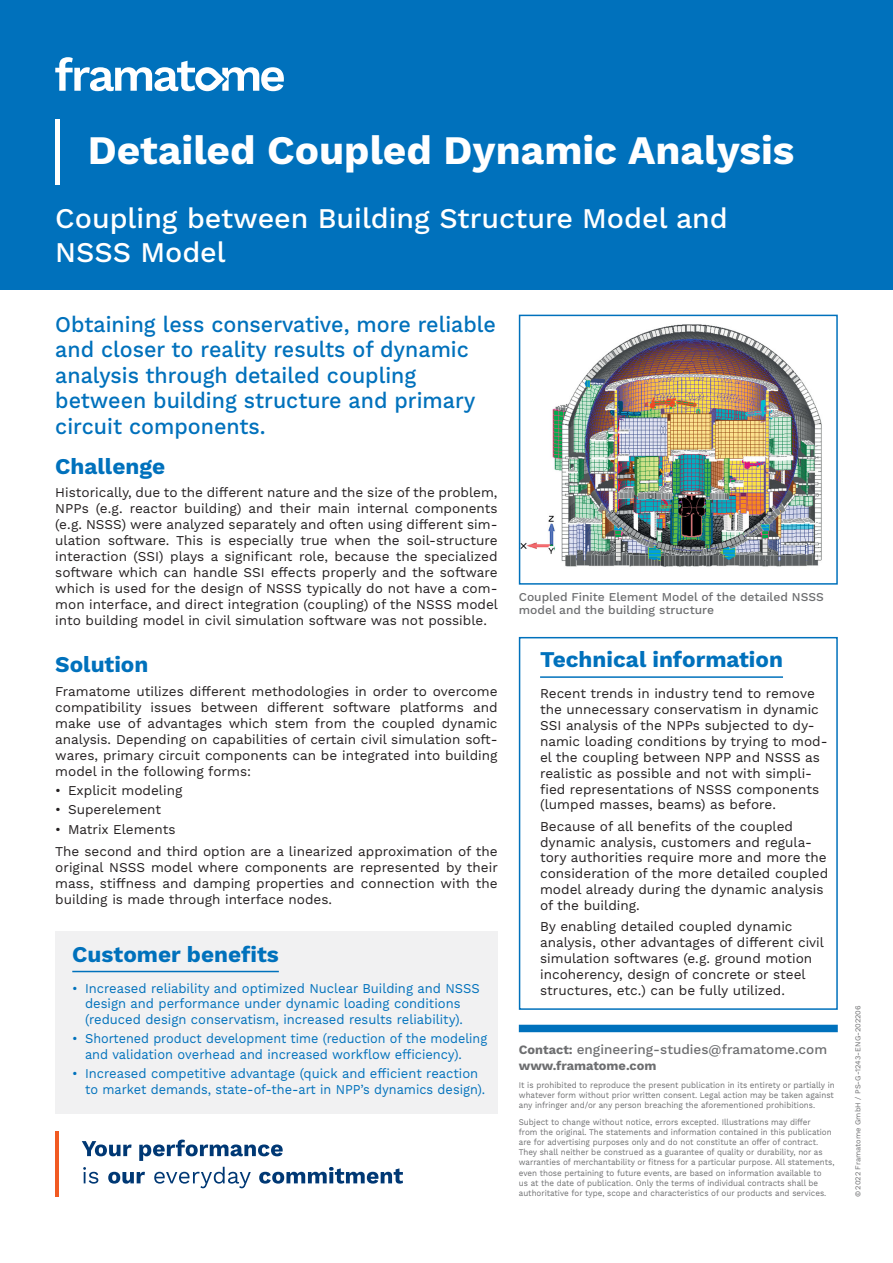
<style>
.page{position:relative;width:893px;height:1263px;background:#fff}
.page>*{position:absolute;margin:0;border:0;box-sizing:border-box;transform-origin:0 0}
.t1{font:700 40.5px "Work Sans";color:#fff}
.t2{font:500 28.5px/34.2px "Work Sans";color:#fff}
.t3{font:500 22.5px/25.5px "Work Sans";color:#0071bc;scale:.95 1}
.t4{font:700 22.5px "Work Sans";color:#0071bc}
.t5{font:13.5px/15.9px "Work Sans";color:#231f20}
.t6{font:13.5px/15.9px "Work Sans";color:#0071bc;scale:.96 1}
.t7{font:500 13.5px "Work Sans";color:#6d6e70}
.t8{font:700 12.75px "Work Sans";color:#6d6e70}
.t9{font:500 12px/13.5px "Work Sans";color:#6d6e70}
.t10{font:8.7px/10.2px "Work Sans";color:#6d6e70;text-align:justify;scale:.92 1}
.t11{font:7.5px "Work Sans";color:#6d6e70}
.s1{font-weight:700;font-size:12.75px}
</style>
<div class="page">
<img style="left:522px;top:324px;width:300px;height:243px">
<div style="left:519px;top:315px;width:319px;height:270px;border:2px solid #0071bc"></div>
<div style="left:0;top:0;width:893px;height:289px;background:#0071bc"></div>
<svg style="left:55px;top:57px;width:229px;height:34px"></svg>
<div style="left:55px;top:931px;width:442px;height:183px;background:#f1f1f2"></div>
<svg style="left:82px;top:1141px;width:50px;height:15px"></svg>
<svg style="left:139px;top:1140px;width:144px;height:21px"></svg>
<svg style="left:83px;top:1167px;width:15px;height:17px"></svg>
<svg style="left:108px;top:1172px;width:37px;height:12px"></svg>
<svg style="left:154px;top:1167px;width:97px;height:21px"></svg>
<svg style="left:259px;top:1167px;width:144px;height:17px"></svg>
<hr style="left:55px;top:1131px;width:3px;height:66px;background:#f15a22">
<hr style="left:72px;top:971px;width:207px;height:1px;background:#0071bc">
<div style="left:519px;top:637px;width:319px;height:373px;border:2px solid #0071bc"></div>
<hr style="left:540px;top:676px;width:243px;height:2px;background:#0071bc">
<div style="left:519px;top:1025px;width:319px;height:7px;background:#0071bc"></div>
<div style="left:55px;top:119px;width:5px;height:66px;background:#fff"></div>
<h1 class="t1" style="left:88px;top:135px;width:708px">Detailed Coupled Dynamic Analysis</h1>
<h2 class="t2" style="left:55px;top:203px;width:674px">Coupling between Building Structure Model and<br>NSSS Model</h2>
<h3 class="t3" style="left:55px;top:313px;width:465px">Obtaining less conservative, more reliable and closer to reality results of dynamic analysis through detailed coupling between building structure and primary circuit components.</h3>
<h3 class="t4" style="left:55px;top:457px;width:111px">Challenge</h3>
<p class="t5" style="left:55px;top:486px;width:444px;text-align:justify">Historically, due to the different nature and the size of the problem, NPPs (e.g. reactor building) and their main internal components (e.g. NSSS) were analyzed separately and often using different sim&shy;ulation software. This is especially true when the soil-structure interaction (SSI) plays a significant role, because the specialized software which can handle SSI effects properly and the software which is used for the design of NSSS typically do not have a com&shy;mon interface, and direct integration (coupling) of the NSSS model into building model in civil simulation software was not possible.</p>
<h3 class="t4" style="left:55px;top:656px;width:95px">Solution</h3>
<p class="t5" style="left:55px;top:684px;width:444px;text-align:justify">Framatome utilizes different methodologies in order to overcome compatibility issues between different software platforms and make use of advantages which stem from the coupled dynamic analysis. Depending on capabilities of certain civil simulation soft&shy;wares, primary circuit components can be integrated into building model in the following forms:</p>
<p class="t5" style="left:55px;top:784px;width:129px">• Explicit modeling</p>
<p class="t5" style="left:55px;top:803px;width:107px">• Superelement</p>
<p class="t5" style="left:55px;top:819px;width:444px;line-height:22.5px">• Matrix Elements<br>The second and third option are a linearized approximation of the</p>
<p class="t5" style="left:55px;top:861px;width:444px;text-align:justify">original NSSS model where components are represented by their mass, stiffness and damping properties and connection with the building is made through interface nodes.</p>
<h3 class="t4" style="left:72px;top:946px;width:208px">Customer benefits</h3>
<p class="t6" style="left:72px;top:981px;width:426px;text-align:center">• Increased reliability and optimized Nuclear Building and NSSS design and performance under dynamic loading conditions (reduced design conservatism, increased results reliability).</p>
<p class="t6" style="left:85px;top:1032px;width:420px;text-indent:-13px">• Shortened product development time (reduction of the modeling and validation overhead and increased workflow efficiency).</p>
<p class="t6" style="left:85px;top:1067px;width:418px;text-indent:-13px">• Increased competitive advantage (quick and efficient reaction to market demands, state-of-the-art in NPP’s dynamics design).</p>
<p class="t9" style="left:519px;top:591px;width:306px">Coupled Finite Element Model of the detailed NSSS model and the building structure</p>
<h3 class="t4" style="left:540px;top:651px;width:244px">Technical information</h3>
<p class="t5" style="left:540px;top:687px;width:289px">Recent trends in industry tend to remove the unnecessary conservatism in dynamic SSI analysis of the NPPs subjected to dy&shy;namic loading conditions by trying to mod&shy;el the coupling between NPP and NSSS as realistic as possible and not with simpli&shy;fied representations of NSSS components (lumped masses, beams) as before.</p>
<p class="t5" style="left:540px;top:819px;width:290px">Because of all benefits of the coupled dynamic analysis, customers and regula&shy;tory authorities require more and more the consideration of the more detailed coupled model already during the dynamic analysis of the building.</p>
<p class="t5" style="left:540px;top:920px;width:285px">By enabling detailed coupled dynamic analysis, other advantages of different civil simulation softwares (e.g. ground motion incoherency, design of concrete or steel structures, etc.) can be fully utilized.</p>
<p class="t7" style="left:519px;top:1044px;width:310px"><span class="s1">Contact:</span> engineering-studies@framatome.com</p>
<p class="t8" style="left:519px;top:1061px;width:139px">www.framatome.com</p>
<p class="t10" style="left:519px;top:1081px;width:345px">It is prohibited to reproduce the present publication in its entirety or partially in whatever form without prior written consent. Legal action may be taken against any infringer and/or any person breaching the aforementioned prohibitions.</p>
<p class="t10" style="left:519px;top:1117px;width:345px;text-align:left">Subject to change without notice, errors excepted. Illustrations may differ<br>from the original. The statements and information contained in this publication are for advertising purposes only and do not constitute an offer of contract.<br>They shall neither be construed as a guarantee of quality or durability, nor as warranties of merchantability or fitness for a particular purpose. All statements, even those pertaining to future events, are based on information available to<br>us at the date of publication. Only the terms of individual contracts shall be authoritative for type, scope and characteristics of our products and services.</p>
<p class="t11" style="left:855px;top:1197px;width:193px;rotate:-90deg">© 2022 Framatome GmbH / PS-G-1243-ENG-202206</p>
</div>
